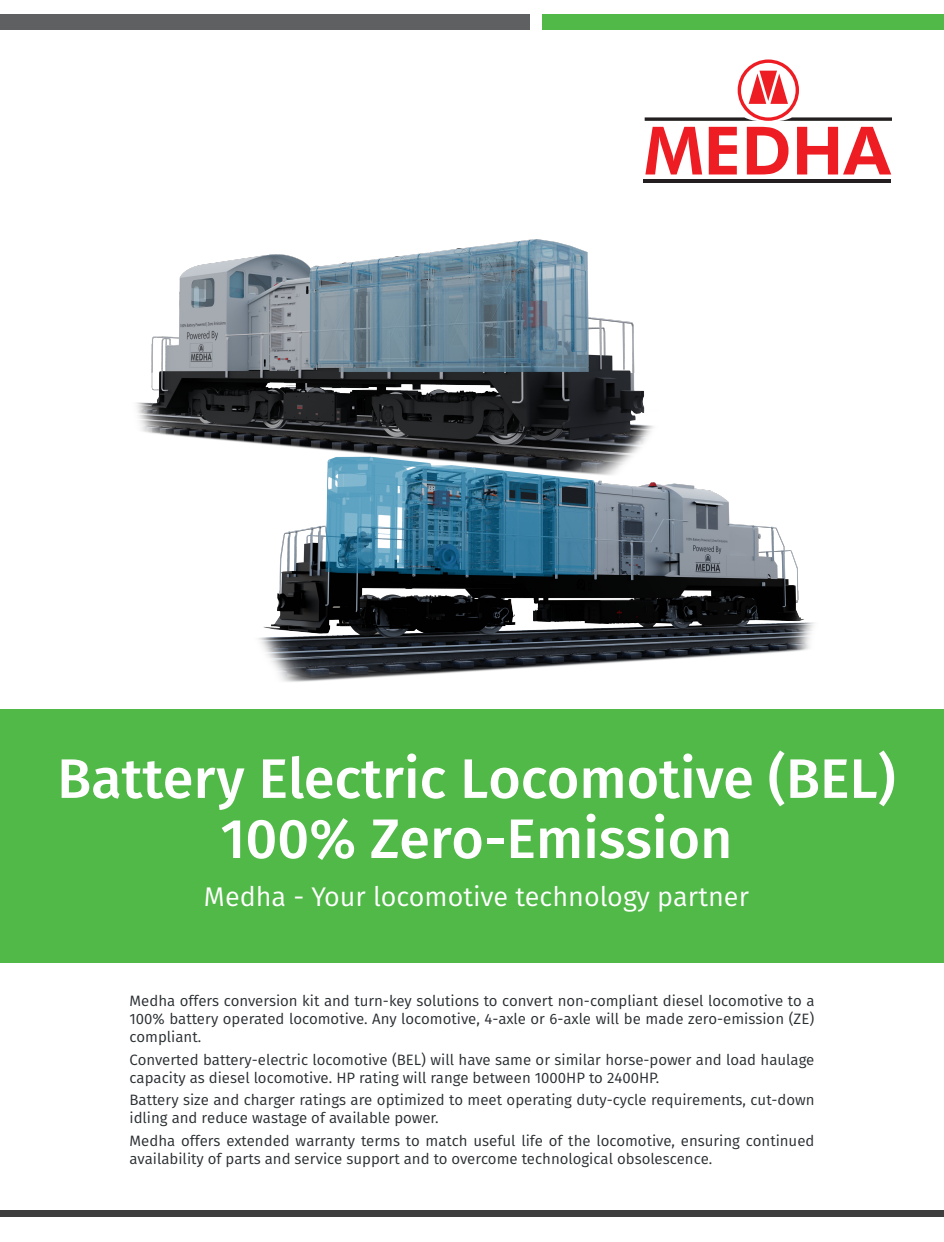
<style>
.page{position:relative;width:944px;height:1242px;background:#fff}
.page>*{position:absolute;margin:0;border:0;box-sizing:border-box;transform-origin:0 0}
.t1{font:500 55.65px/60.2px "Fira Sans";color:#fff;text-align:center}
.t2{font:27px "Fira Sans";color:#fff}
.t3{font:15px/18px "Fira Sans";color:#292e31}
</style>
<div class="page">
<svg style="left:645px;top:59px;width:247px;height:62px"></svg>
<hr style="left:643px;top:180px;width:248px;height:3px;background:#231f20">
<svg style="left:645px;top:127px;width:246px;height:47px"></svg>
<div style="left:0;top:709px;width:944px;height:253px;background:#51b948"></div>
<div style="left:0;top:1209px;width:944px;height:7px;background:#3e3e3f"></div>
<div style="left:0;top:14px;width:530px;height:16px;background:#5e6061"></div>
<div style="left:542px;top:14px;width:402px;height:16px;background:#51b948"></div>
<img style="left:136px;top:239px;width:499px;height:203px">
<img style="left:240px;top:369px;width:574px;height:313px">
<h1 class="t1" style="left:57px;top:749px;width:840px">Battery Electric Locomotive (BEL)<br>100% Zero-Emission</h1>
<h2 class="t2" style="left:204px;top:880px;width:547px">Medha - Your locomotive technology partner</h2>
<p class="t3" style="left:129px;top:992px;width:686px;text-align:justify">Medha offers conversion kit and turn-key solutions to convert non-compliant diesel locomotive to a 100% battery operated locomotive. Any locomotive, 4-axle or 6-axle will be made zero-emission (ZE) compliant.</p>
<p class="t3" style="left:129px;top:1050px;width:686px">Converted battery-electric locomotive (BEL) will have same or similar horse-power and load haulage capacity as diesel locomotive. HP rating will range between 1000HP to 2400HP.</p>
<p class="t3" style="left:129px;top:1091px;width:686px">Battery size and charger ratings are optimized to meet operating duty-cycle requirements, cut-down idling and reduce wastage of available power.</p>
<p class="t3" style="left:129px;top:1131px;width:686px">Medha offers extended warranty terms to match useful life of the locomotive, ensuring continued availability of parts and service support and to overcome technological obsolescence.</p>
</div>
